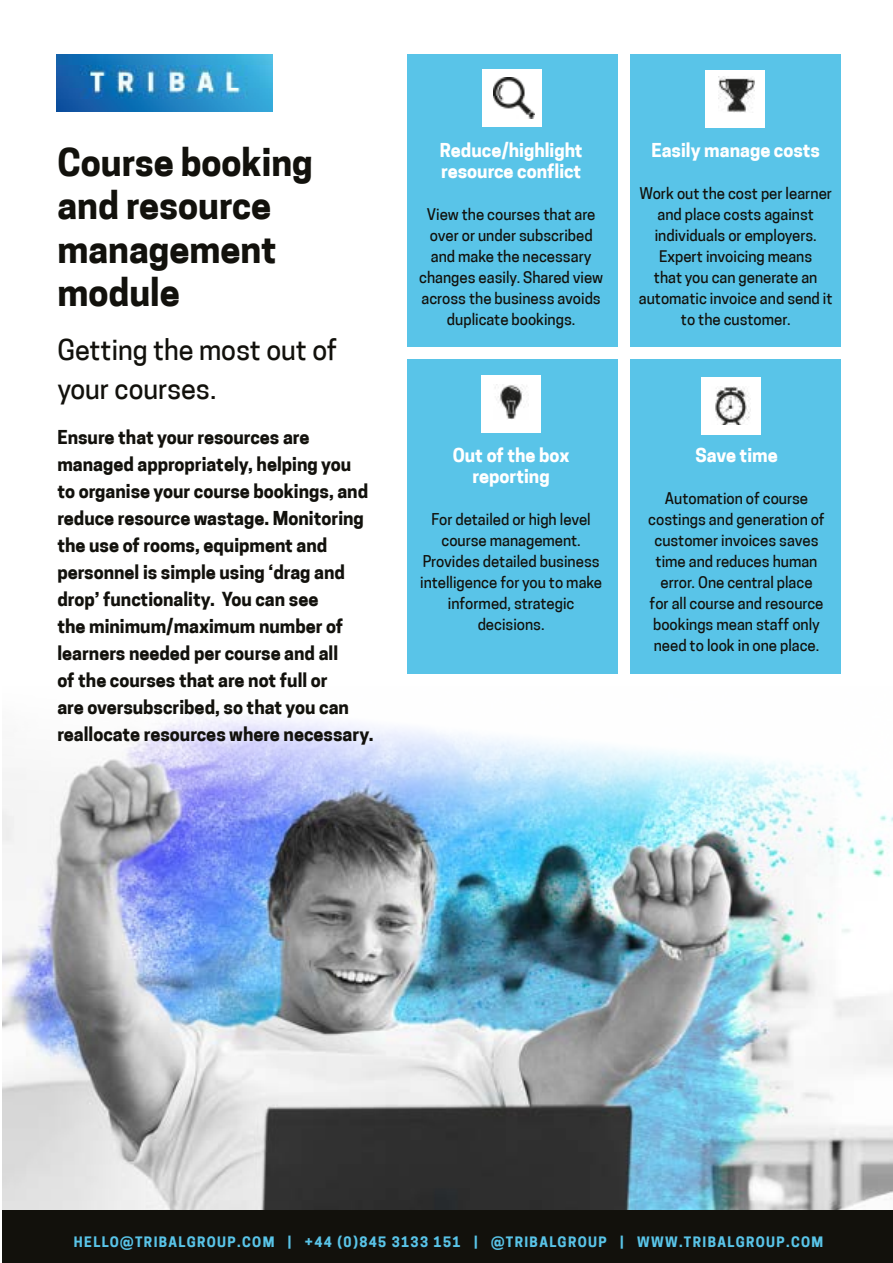
<style>
.page{position:relative;width:893px;height:1263px;background:#fff}
.page>*{position:absolute;margin:0;border:0;box-sizing:border-box;transform-origin:0 0}
.t1{font:700 36px/43.2px "Tribal Cooper Hewitt";color:#12110c}
.t2{font:27px/39px "Tribal Cooper Hewitt";color:#12110c}
.t3{font:700 18px/27px "Tribal Cooper Hewitt";color:#12110c}
.t4{font:700 18px/21px "Tribal Cooper Hewitt";color:#fff}
.t5{font:15px/21px "Tribal Cooper Hewitt";color:#12110c;text-align:center}
.t6{font:700 13.5px "Tribal Cooper Hewitt";letter-spacing:.1em;color:#59c4e8}
</style>
<div class="page">
<img style="left:2px;top:716px;width:891px;height:494px">
<div style="left:2px;top:1210px;width:891px;height:53px;background:#12110c"></div>
<div style="left:407px;top:54px;width:210px;height:293px;background:#59c4e8"></div>
<div style="left:407px;top:360px;width:210px;height:314px;background:#59c4e8"></div>
<div style="left:630px;top:360px;width:211px;height:314px;background:#59c4e8"></div>
<div style="left:630px;top:54px;width:211px;height:293px;background:#59c4e8"></div>
<div style="left:483px;top:69px;width:59px;height:58px;background:#fff"></div>
<div style="left:706px;top:70px;width:59px;height:57px;background:#fff"></div>
<div style="left:701px;top:377px;width:60px;height:58px;background:#fff"></div>
<img style="left:715px;top:387px;width:36px;height:37px">
<div style="left:482px;top:376px;width:59px;height:57px;background:#fff"></div>
<img style="left:56px;top:54px;width:217px;height:58px">
<img style="left:719px;top:77px;width:35px;height:35px">
<img style="left:495px;top:384px;width:34px;height:35px">
<img style="left:493px;top:77px;width:42px;height:42px">
<h1 class="t1" style="left:57px;top:141px;width:257px">Course booking and resource management module</h1>
<h2 class="t2" style="left:57px;top:330px;width:282px">Getting the most out of your courses.</h2>
<p class="t3" style="left:57px;top:424px;width:318px">Ensure that your resources are managed appropriately, helping you<br>to organise your course bookings, and reduce resource wastage. Monitoring the use of rooms, equipment and personnel is simple using ‘drag and drop’ functionality. You can see<br>the minimum/maximum number of learners needed per course and all<br>of the courses that are not full or<br>are oversubscribed, so that you can reallocate resources where necessary.</p>
<p class="t4" style="left:440px;top:140px;width:144px">Reduce/highlight resource conflict</p>
<p class="t5" style="left:419px;top:204px;width:185px">View the courses that are over or under subscribed and make the necessary changes easily. Shared view across the business avoids duplicate bookings.</p>
<p class="t4" style="left:651px;top:140px;width:170px">Easily manage costs</p>
<p class="t5" style="left:639px;top:183px;width:195px">Work out the cost per learner and place costs against individuals or employers.<br>Expert invoicing means<br>that you can generate an automatic invoice and send it to the customer.</p>
<p class="t4" style="left:453px;top:445px;width:118px;text-align:center">Out of the box reporting</p>
<p class="t5" style="left:420px;top:509px;width:183px">For detailed or high level course management.<br>Provides detailed business intelligence for you to make informed, strategic decisions.</p>
<p class="t4" style="left:695px;top:445px;width:84px">Save time</p>
<p class="t5" style="left:648px;top:488px;width:178px">Automation of course costings and generation of customer invoices saves time and reduces human error. One central place<br>for all course and resource bookings mean staff only need to look in one place.</p>
<p class="t6" style="left:74px;top:1234px;width:751px">HELLO@TRIBALGROUP.COM | +44 (0)845 3133 151 | @TRIBALGROUP | WWW.TRIBALGROUP.COM</p>
</div>
